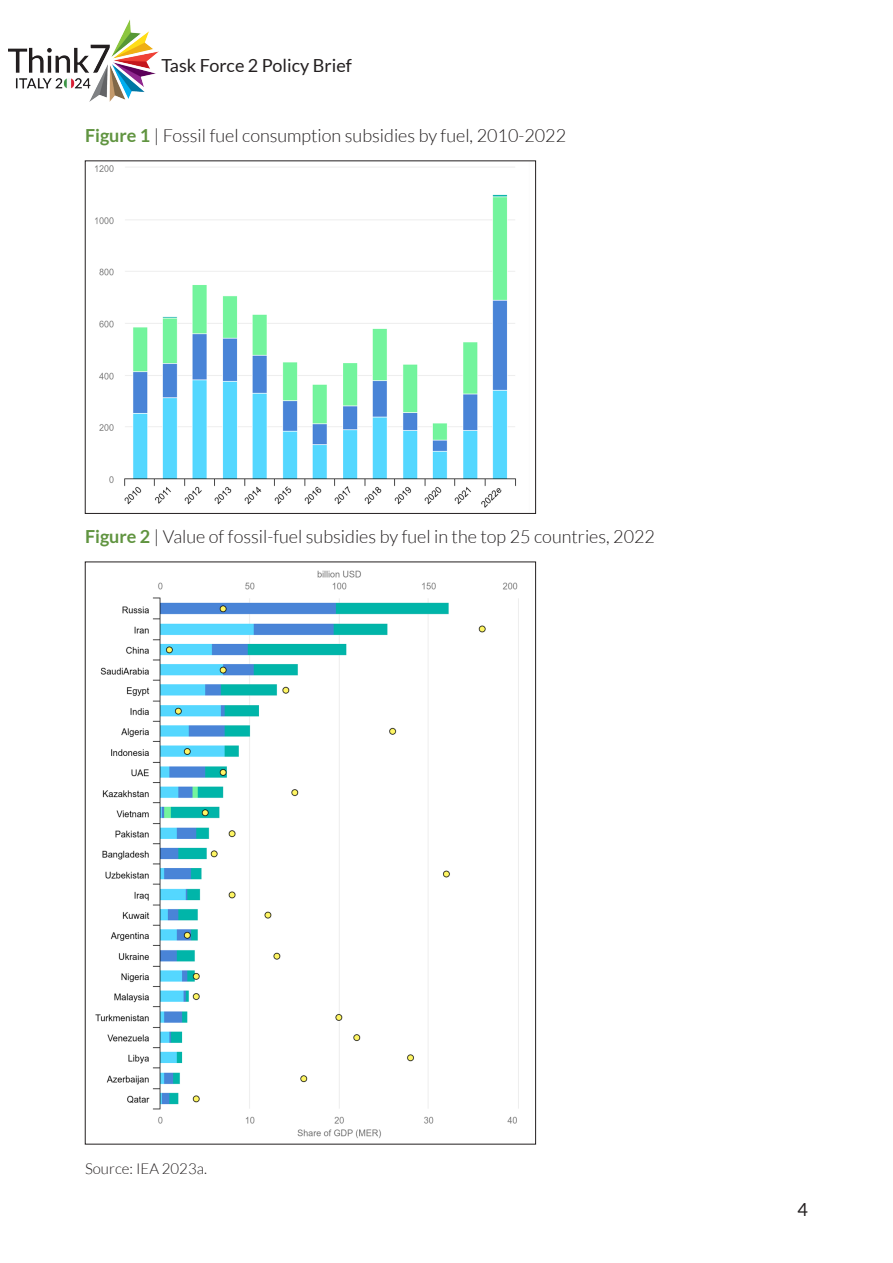
<style>
.page{position:relative;width:893px;height:1263px;background:#fff}
.page>*{position:absolute;margin:0;border:0;box-sizing:border-box;transform-origin:0 0}
.TESTO{font:300 18px "Lato";color:#231f20}
.t1{font:18px "Lato";color:#231f20}
.TESTO-2{font:300 15px "Lato";color:#231f20}
.s1{font-weight:700;color:#609440}
</style>
<div class="page">
<img style="left:9px;top:19px;width:150px;height:83px">
<img style="left:95px;top:165px;width:421px;height:343px">
<div style="left:85px;top:161px;width:451px;height:353px;border:1px solid #231f20"></div>
<img style="left:95px;top:570px;width:424px;height:569px">
<p class="t1" style="left:162px;top:55px;width:192px">Task Force 2 Policy Brief</p>
<p class="TESTO" style="left:85px;top:126px;width:483px"><span class="s1">Figure 1</span> | Fossil fuel consumption subsidies by fuel, 2010-2022</p>
<p class="TESTO" style="left:85px;top:527px;width:571px"><span class="s1">Figure 2</span> | Value of fossil-fuel subsidies by fuel in the top 25 countries, 2022</p>
<p class="TESTO-2" style="left:85px;top:1160px;width:123px">Source: IEA 2023a.</p>
<p class="t1" style="left:797px;top:1199px;width:12px">4</p>
</div>
